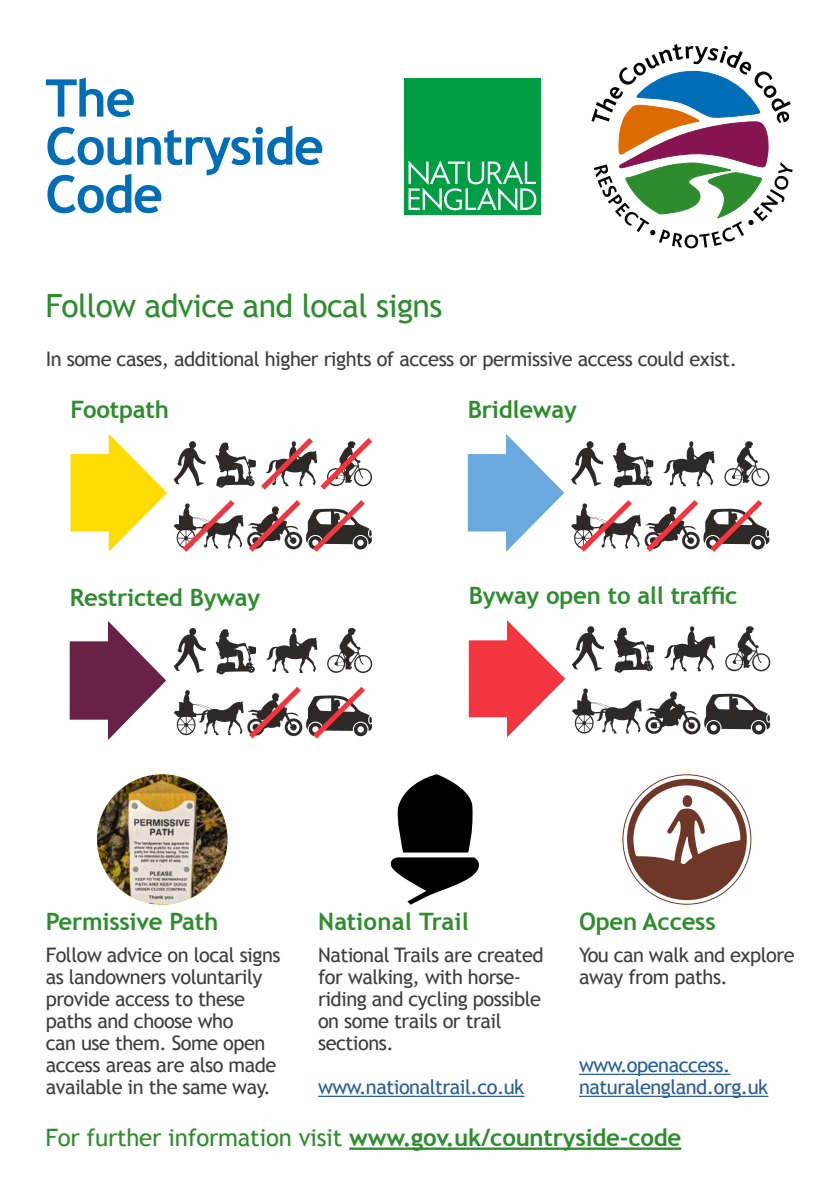
<style>
.page{position:relative;width:840px;height:1191px;background:#fff}
.page>*{position:absolute;margin:0;border:0;box-sizing:border-box;transform-origin:0 0}
.t1{font:700 52px/48px "Trebuchet MS";letter-spacing:-.025em;color:#006db7}
.t2{font:32px "Trebuchet MS";letter-spacing:-.02em;color:#2d8d2d}
.t3{font:700 24px "Trebuchet MS";letter-spacing:-.01em;color:#2d8d2d}
.t4{font:700 24px "Trebuchet MS";letter-spacing:.01em;color:#2d8d2d}
.t5{font:20px/22px "Trebuchet MS";letter-spacing:-.025em;color:#3c3c3b}
.t6{font:20px/22px "Trebuchet MS";letter-spacing:-.025em;color:#275b9b}
.s1{font-weight:400}
</style>
<div class="page">
<div style="left:404px;top:78px;width:136px;height:136px;background:#009e44"></div>
<svg style="left:408px;top:160px;width:128px;height:51px"></svg>
<svg style="left:591px;top:44px;width:201px;height:204px"></svg>
<svg style="left:70px;top:434px;width:97px;height:118px"></svg>
<svg style="left:173px;top:441px;width:33px;height:45px"></svg>
<svg style="left:215px;top:438px;width:157px;height:52px"></svg>
<svg style="left:173px;top:500px;width:198px;height:52px"></svg>
<svg style="left:467px;top:434px;width:97px;height:118px"></svg>
<svg style="left:571px;top:441px;width:32px;height:45px"></svg>
<svg style="left:663px;top:441px;width:51px;height:45px"></svg>
<svg style="left:724px;top:441px;width:45px;height:46px"></svg>
<svg style="left:613px;top:442px;width:41px;height:46px"></svg>
<svg style="left:571px;top:500px;width:197px;height:52px"></svg>
<svg style="left:70px;top:621px;width:96px;height:119px"></svg>
<svg style="left:174px;top:627px;width:32px;height:46px"></svg>
<svg style="left:266px;top:628px;width:52px;height:45px"></svg>
<svg style="left:327px;top:628px;width:45px;height:45px"></svg>
<svg style="left:215px;top:629px;width:42px;height:46px"></svg>
<svg style="left:173px;top:687px;width:199px;height:51px"></svg>
<svg style="left:468px;top:620px;width:97px;height:117px"></svg>
<svg style="left:572px;top:626px;width:32px;height:45px"></svg>
<svg style="left:664px;top:626px;width:51px;height:45px"></svg>
<svg style="left:725px;top:626px;width:45px;height:46px"></svg>
<svg style="left:572px;top:688px;width:197px;height:47px"></svg>
<svg style="left:613px;top:627px;width:42px;height:46px"></svg>
<img style="left:97px;top:774px;width:130px;height:130px;border-radius:65px">
<svg style="left:390px;top:774px;width:88px;height:130px"></svg>
<hr style="left:318px;top:1095px;width:206px;height:2px;background:#275b9b">
<svg style="left:626px;top:777px;width:120px;height:123px"></svg>
<hr style="left:578px;top:1073px;width:152px;height:2px;background:#275b9b">
<hr style="left:578px;top:1095px;width:189px;height:2px;background:#275b9b">
<hr style="left:349px;top:1147px;width:332px;height:2px;background:#2d8d2d">
<p class="t1" style="left:45px;top:74px;width:280px">The<br>Countryside<br>Code</p>
<p class="t2" style="left:45px;top:287px;width:398px">Follow advice and local signs</p>
<p class="t5" style="left:46px;top:348px;width:692px">In some cases, additional higher rights of access or permissive access could exist.</p>
<p class="t3" style="left:70px;top:394px;width:100px">Footpath</p>
<p class="t3" style="left:467px;top:394px;width:110px">Bridleway</p>
<p class="t3" style="left:70px;top:583px;width:192px">Restricted Byway</p>
<p class="t3" style="left:468px;top:580px;width:270px">Byway open to all traffic</p>
<p class="t3" style="left:46px;top:906px;width:174px">Permissive Path</p>
<p class="t5" style="left:46px;top:944px;width:236px">Follow advice on local signs as landowners voluntarily provide access to these paths and choose who<br>can use them. Some open access areas are also made available in the same way.</p>
<p class="t4" style="left:318px;top:906px;width:152px">National Trail</p>
<p class="t5" style="left:318px;top:944px;width:227px">National Trails are created for walking, with horse&shy;riding and cycling possible on some trails or trail sections.</p>
<p class="t6" style="left:318px;top:1076px;width:208px">www.nationaltrail.co.uk</p>
<p class="t3" style="left:578px;top:906px;width:138px">Open Access</p>
<p class="t5" style="left:578px;top:944px;width:217px">You can walk and explore away from paths.</p>
<p class="t6" style="left:578px;top:1054px;width:190px">www.openaccess. naturalengland.org.uk</p>
<p class="t3" style="left:45px;top:1122px;width:637px"><span class="s1">For further information visit</span> www.gov.uk/countryside-code</p>
</div>
